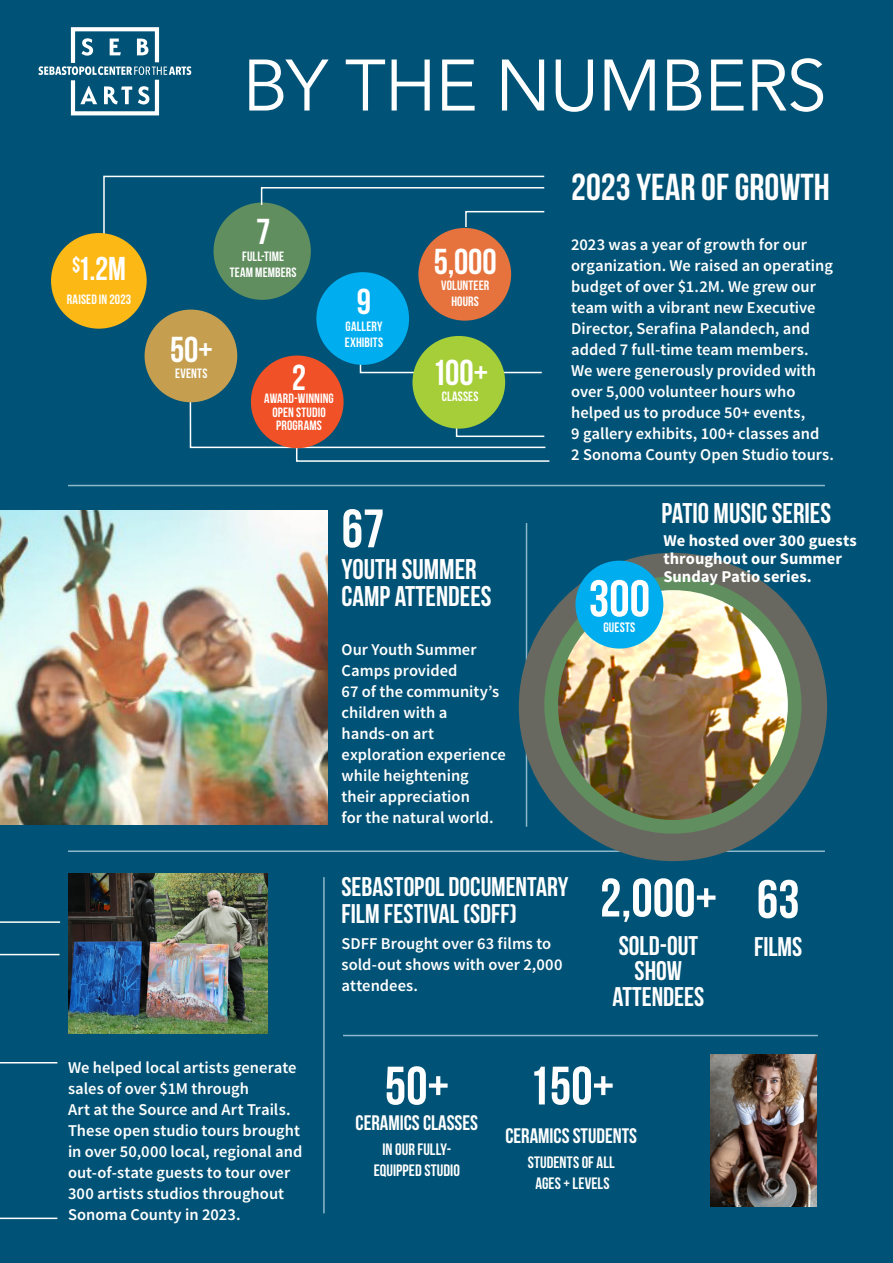
<style>
.page{position:relative;width:893px;height:1263px;background:#005376}
.page>*{position:absolute;margin:0;border:0;box-sizing:border-box;transform-origin:0 0}
._169_Header_gray_Rama_Gothic_C{font:72px "Avenir";letter-spacing:-.02em;color:#fff}
._14_Content_gray_Bebas_Neue{font:54px "Bebas Neue";color:#fff}
._34_Content_gray_C_Bebas_Neue{font:51.6px "Bebas Neue";color:#fff}
._19_Content_gray_Bebas_Neue{font:37.5px "Bebas Neue";color:#fff}
._11_Content_gray_Source_Sans_Pro{font:36px "Bebas Neue";letter-spacing:-.005em;color:#fff}
._11_Content_gray_Source_Sans_Pro-2{font:33px "Bebas Neue";color:#fff}
._19_Content_gray_Bebas_Neue-2{font:28.5px/27px "Bebas Neue";color:#fff}
._11_Content_gray_Source_Sans_Pro-3{font:27px/27px "Bebas Neue";color:#fff}
._14_Content_gray_Bebas_Neue-2{font:27px "Bebas Neue";color:#fff}
._14_Content_gray_Bebas_Neue-3{font:21px "Bebas Neue";color:#fff}
._11_Content_gray_Source_Sans_Pro-4{font:600 16.5px/21px "Source Sans Pro";color:#fff}
._9_Content_gray_Source_Sans_Pro{font:700 16.5px/18px "Source Sans Pro";letter-spacing:.005em;color:#fff}
.t1{font:16.5px/21px "Bebas Neue";letter-spacing:.005em;color:#fff;text-align:center}
._8_Content_gray_C_Source_Sans_Pro{font:13.65px "Bebas Neue";letter-spacing:.015em;color:#fff}
._11_Content_gray_Source_Sans_Pro-5{font:13.5px/13.5px "Bebas Neue";letter-spacing:.01em;color:#fff}
</style>
<div class="page">
<hr style="left:68px;top:850px;width:757px;height:2px;background:#8db7cb">
<hr style="left:526px;top:523px;width:1px;height:304px;background:#8db7cb">
<div style="left:519px;top:553px;width:308px;height:308px;background:#686860;border-radius:50%"></div>
<img style="left:551px;top:583px;width:240px;height:244px">
<div style="left:544px;top:576px;width:257px;height:258px;border:14px solid #618e5f;border-radius:50%"></div>
<div style="left:575px;top:561px;width:88px;height:87px;background:#00aeef;border-radius:50%"></div>
<div style="left:51px;top:233px;width:96px;height:96px;background:#fcb814;border-radius:50%"></div>
<hr style="left:68px;top:485px;width:757px;height:1px;background:#8db7cb">
<div style="left:214px;top:203px;width:97px;height:97px;background:#618e5f;border-radius:50%"></div>
<svg style="left:102px;top:175px;width:443px;height:98px"></svg>
<img style="left:0;top:510px;width:327px;height:315px">
<img style="left:710px;top:1054px;width:106px;height:152px">
<svg style="left:38px;top:27px;width:153px;height:89px"></svg>
<div style="left:418px;top:228px;width:93px;height:93px;background:#e6733d;border-radius:50%"></div>
<div style="left:145px;top:310px;width:92px;height:92px;background:#c59f4f;border-radius:50%"></div>
<svg style="left:359px;top:356px;width:183px;height:18px"></svg>
<div style="left:316px;top:272px;width:93px;height:93px;background:#00aeef;border-radius:50%"></div>
<div style="left:412px;top:336px;width:93px;height:93px;background:#a6ce39;border-radius:50%"></div>
<svg style="left:189px;top:400px;width:361px;height:62px"></svg>
<div style="left:251px;top:355px;width:93px;height:93px;background:#f05126;border-radius:50%"></div>
<svg style="left:0;top:1062px;width:58px;height:2px"></svg>
<svg style="left:0;top:1217px;width:58px;height:3px"></svg>
<img style="left:68px;top:873px;width:200px;height:160px">
<hr style="left:323px;top:877px;width:2px;height:336px;background:#8db7cb">
<hr style="left:343px;top:1035px;width:475px;height:1px;background:#8db7cb">
<svg style="left:0;top:953px;width:60px;height:3px"></svg>
<svg style="left:0;top:921px;width:61px;height:2px"></svg>
<p class="_11_Content_gray_Source_Sans_Pro-2" style="left:72px;top:250px;width:55px"><sup>$</sup>1.2M</p>
<p class="_11_Content_gray_Source_Sans_Pro-5" style="left:67px;top:292px;width:66px">RAISED IN 2023</p>
<p class="_169_Header_gray_Rama_Gothic_C" style="left:242px;top:43px;width:586px">BY THE NUMBERS</p>
<p class="_11_Content_gray_Source_Sans_Pro" style="left:170px;top:330px;width:44px">50+</p>
<p class="_11_Content_gray_Source_Sans_Pro-5" style="left:175px;top:367px;width:34px">EVENTS</p>
<p class="_11_Content_gray_Source_Sans_Pro" style="left:256px;top:212px;width:16px">7</p>
<p class="_11_Content_gray_Source_Sans_Pro-5" style="left:242px;top:249px;width:44px">FULL-TIME</p>
<p class="_11_Content_gray_Source_Sans_Pro-5" style="left:230px;top:265px;width:68px">TEAM MEMBERS</p>
<p class="_11_Content_gray_Source_Sans_Pro" style="left:292px;top:358px;width:16px">2</p>
<p class="_11_Content_gray_Source_Sans_Pro-5" style="left:264px;top:392px;width:71px">AWARD-WINNING</p>
<p class="_11_Content_gray_Source_Sans_Pro-5" style="left:272px;top:405px;width:55px">OPEN STUDIO<br>PROGRAMS</p>
<p class="_11_Content_gray_Source_Sans_Pro" style="left:357px;top:282px;width:16px">9</p>
<p class="_11_Content_gray_Source_Sans_Pro-5" style="left:346px;top:319px;width:38px">GALLERY</p>
<p class="_11_Content_gray_Source_Sans_Pro-5" style="left:345px;top:335px;width:40px">EXHIBITS</p>
<p class="_11_Content_gray_Source_Sans_Pro" style="left:434px;top:241px;width:64px">5,000</p>
<p class="_11_Content_gray_Source_Sans_Pro-5" style="left:441px;top:278px;width:50px">VOLUNTEER</p>
<p class="_11_Content_gray_Source_Sans_Pro-5" style="left:451px;top:295px;width:29px">HOURS</p>
<p class="_11_Content_gray_Source_Sans_Pro" style="left:432px;top:353px;width:57px">100+</p>
<p class="_11_Content_gray_Source_Sans_Pro-5" style="left:442px;top:390px;width:38px">CLASSES</p>
<p class="_14_Content_gray_Bebas_Neue" style="left:342px;top:499px;width:44px">67</p>
<p class="_19_Content_gray_Bebas_Neue-2" style="left:342px;top:555px;width:151px">YOUTH SUMMER<br>CAMP ATTENDEES</p>
<p class="_11_Content_gray_Source_Sans_Pro-4" style="left:342px;top:639px;width:166px">Our Youth Summer<br>Camps provided<br>67 of the community’s children with a hands-on art exploration experience while heightening their appreciation<br>for the natural world.</p>
<p class="_19_Content_gray_Bebas_Neue" style="left:571px;top:166px;width:260px">2023 YEAR OF GROWTH</p>
<p class="_11_Content_gray_Source_Sans_Pro-4" style="left:571px;top:234px;width:264px">2023 was a year of growth for our organization. We raised an operating budget of over $1.2M. We grew our team with a vibrant new Executive Director, Serafina Palandech, and added 7 full-time team members.<br>We were generously provided with over 5,000 volunteer hours who helped us to produce 50+ events,<br>9 gallery exhibits, 100+ classes and<br>2 Sonoma County Open Studio tours.</p>
<p class="_34_Content_gray_C_Bebas_Neue" style="left:589px;top:570px;width:63px">300</p>
<p class="_8_Content_gray_C_Source_Sans_Pro" style="left:603px;top:620px;width:33px">GUESTS</p>
<p class="_19_Content_gray_Bebas_Neue-2" style="left:661px;top:499px;width:171px">PATIO MUSIC SERIES</p>
<p class="_9_Content_gray_Source_Sans_Pro" style="left:663px;top:532px;width:195px">We hosted over 300 guests throughout our Summer<br>Sunday Patio series.</p>
<p class="_11_Content_gray_Source_Sans_Pro-3" style="left:342px;top:873px;width:229px">SEBASTOPOL DOCUMENTARY<br>FILM FESTIVAL (SDFF)</p>
<p class="_11_Content_gray_Source_Sans_Pro-4" style="left:342px;top:933px;width:222px">SDFF Brought over 63 films to sold-out shows with over 2,000 attendees.</p>
<p class="_14_Content_gray_Bebas_Neue" style="left:600px;top:868px;width:118px">2,000+</p>
<p class="_14_Content_gray_Bebas_Neue-2" style="left:619px;top:931px;width:81px">SOLD-OUT</p>
<p class="_14_Content_gray_Bebas_Neue-2" style="left:635px;top:956px;width:49px">SHOW</p>
<p class="_14_Content_gray_Bebas_Neue-2" style="left:613px;top:981px;width:93px">ATTENDEES</p>
<p class="_14_Content_gray_Bebas_Neue" style="left:757px;top:870px;width:44px">63</p>
<p class="_14_Content_gray_Bebas_Neue-2" style="left:754px;top:932px;width:50px">FILMS</p>
<p class="_11_Content_gray_Source_Sans_Pro-4" style="left:68px;top:1058px;width:236px">We helped local artists generate sales of over $1M through<br>Art at the Source and Art Trails.<br>These open studio tours brought in over 50,000 local, regional and out-of-state guests to tour over<br>300 artists studios throughout<br>Sonoma County in 2023.</p>
<p class="_14_Content_gray_Bebas_Neue" style="left:385px;top:1056px;width:66px">50+</p>
<p class="_14_Content_gray_Bebas_Neue-3" style="left:356px;top:1111px;width:124px">CERAMICS CLASSES</p>
<p class="t1" style="left:382px;top:1138px;width:70px">IN OUR FULLY-</p>
<p class="t1" style="left:374px;top:1159px;width:88px">EQUIPPED STUDIO</p>
<p class="_14_Content_gray_Bebas_Neue" style="left:528px;top:1056px;width:87px">150+</p>
<p class="_14_Content_gray_Bebas_Neue-3" style="left:505px;top:1124px;width:133px">CERAMICS STUDENTS</p>
<p class="t1" style="left:528px;top:1152px;width:89px">STUDENTS OF ALL<br>AGES + LEVELS</p>
</div>
